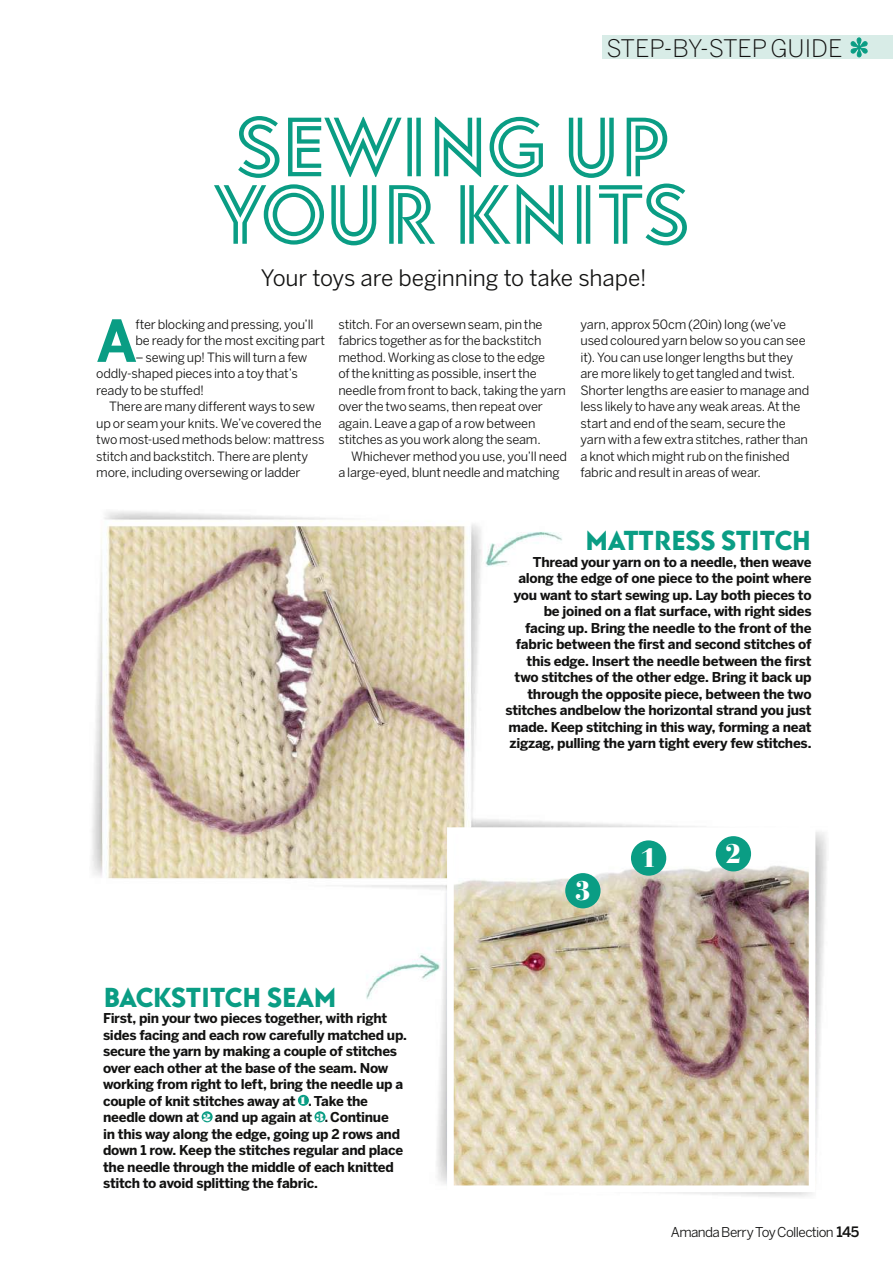
<style>
.page{position:relative;width:893px;height:1262px;background:#fff}
.page>*{position:absolute;margin:0;border:0;box-sizing:border-box;transform-origin:0 0}
.t1{font:82.5px/67.5px "Baro Line Three";letter-spacing:-.03em;color:#0a9d84}
.t2{font:700 57.3px "Benton Sans";color:#0a9d84}
.t3{font:27px "Baro";letter-spacing:-.03em;color:#0a9d84}
.t4{font:900 26.7px "Bauer Bodoni Std";color:#fff}
.t5{font:300 24px "Benton Sans";color:#121211}
.t6{font:22.5px "Benton Sans";letter-spacing:-.005em;color:#121211}
.t7{font:700 13.5px/16.5px "Benton Sans";letter-spacing:-.02em;color:#121211}
.t8{font:13.5px "Benton Sans";letter-spacing:-.045em;color:#121211}
.t9{font:12.75px/16.5px "Benton Sans";letter-spacing:-.015em;color:#121211}
.s1{font-family:"Sahara Bodoni";font-weight:400;font-size:9.6px;color:#fff}
.s2{font-family:"Baro";font-weight:400;font-size:12px}
.s3{font-weight:500;font-size:14.25px}
</style>
<div class="page">
<img style="left:92px;top:511px;width:735px;height:686px">
<div style="left:602px;top:36px;width:290px;height:23px;background:#d8ece7"></div>
<svg style="left:850px;top:37px;width:17px;height:20px"></svg>
<div style="left:298px;top:1095px;width:11px;height:11px;background:#0a9d84;border-radius:50%"></div>
<div style="left:201px;top:1111px;width:11px;height:11px;background:#0a9d84;border-radius:50%"></div>
<div style="left:314px;top:1111px;width:11px;height:11px;background:#0a9d84;border-radius:50%"></div>
<svg style="left:447px;top:827px;width:368px;height:365px"></svg>
<div style="left:630px;top:840px;width:36px;height:36px;background:#0a9d84;border-radius:50%"></div>
<div style="left:715px;top:836px;width:35px;height:35px;background:#0a9d84;border-radius:50%"></div>
<div style="left:565px;top:873px;width:35px;height:35px;background:#0a9d84;border-radius:50%"></div>
<h3 class="t5" style="left:606px;top:39px;width:237px">STEP-BY-STEP GUIDE</h3>
<h1 class="t1" style="left:215px;top:114px;width:476px">SEWING UP<br>YOUR KNITS</h1>
<h3 class="t6" style="left:260px;top:270px;width:387px">Your toys are beginning to take shape!</h3>
<h2 class="t2" style="left:96px;top:319px;width:42px">A</h2>
<p class="t9" style="left:135px;top:317px;width:191px">fter blocking and pressing, you’ll be ready for the most exciting part</p>
<p class="t9" style="left:96px;top:350px;width:212px;text-indent:39px">– sewing up! This will turn a few oddly-shaped pieces into a toy that’s ready to be stuffed!</p>
<p class="t9" style="left:96px;top:400px;width:230px;text-indent:13px">There are many different ways to sew up or seam your knits. We’ve covered the two most-used methods below: mattress stitch and backstitch. There are plenty more, including oversewing or ladder</p>
<p class="t9" style="left:338px;top:317px;width:229px">stitch. For an oversewn seam, pin the fabrics together as for the backstitch method. Working as close to the edge<br>of the knitting as possible, insert the needle from front to back, taking the yarn over the two seams, then repeat over again. Leave a gap of a row between stitches as you work along the seam.</p>
<p class="t9" style="left:338px;top:449px;width:230px;text-indent:13px">Whichever method you use, you’ll need a large-eyed, blunt needle and matching</p>
<p class="t9" style="left:580px;top:317px;width:230px">yarn, approx 50cm (20in) long (we’ve used coloured yarn below so you can see it). You can use longer lengths but they are more likely to get tangled and twist.<br>Shorter lengths are easier to manage and less likely to have any weak areas. At the start and end of the seam, secure the yarn with a few extra stitches, rather than a knot which might rub on the finished fabric and result in areas of wear.</p>
<h3 class="t3" style="left:584px;top:525px;width:228px">MATTRESS STITCH</h3>
<p class="t7" style="left:505px;top:555px;width:307px;text-align:right">Thread your yarn on to a needle, then weave along the edge of one piece to the point where you want to start sewing up. Lay both pieces to be joined on a flat surface, with right sides facing up. Bring the needle to the front of the fabric between the first and second stitches of this edge. Insert the needle between the first two stitches of the other edge. Bring it back up through the opposite piece, between the two stitches andbelow the horizontal strand you just made. Keep stitching in this way, forming a neat zigzag, pulling the yarn tight every few stitches.</p>
<h3 class="t4" style="left:574px;top:881px;width:18px">3</h3>
<h3 class="t4" style="left:640px;top:849px;width:18px">1</h3>
<h3 class="t4" style="left:724px;top:845px;width:18px">2</h3>
<h3 class="t3" style="left:103px;top:982px;width:235px">BACKSTITCH SEAM</h3>
<p class="t7" style="left:103px;top:1011px;width:305px">First, pin your two pieces together, with right sides facing and each row carefully matched up. secure the yarn by making a couple of stitches over each other at the base of the seam. Now working from right to left, bring the needle up a couple of knit stitches away at <span class="s1">1</span> <span class="s2">.</span> Take the needle down at <span class="s1">2</span> and up again at <span class="s1">3</span> <span class="s2">.</span> Continue<br>in this way along the edge, going up 2 rows and down 1 row. Keep the stitches regular and place the needle through the middle of each knitted stitch to avoid splitting the fabric.</p>
<p class="t8" style="left:670px;top:1227px;width:190px">Amanda Berry Toy Collection <span class="s3">145</span></p>
</div>
